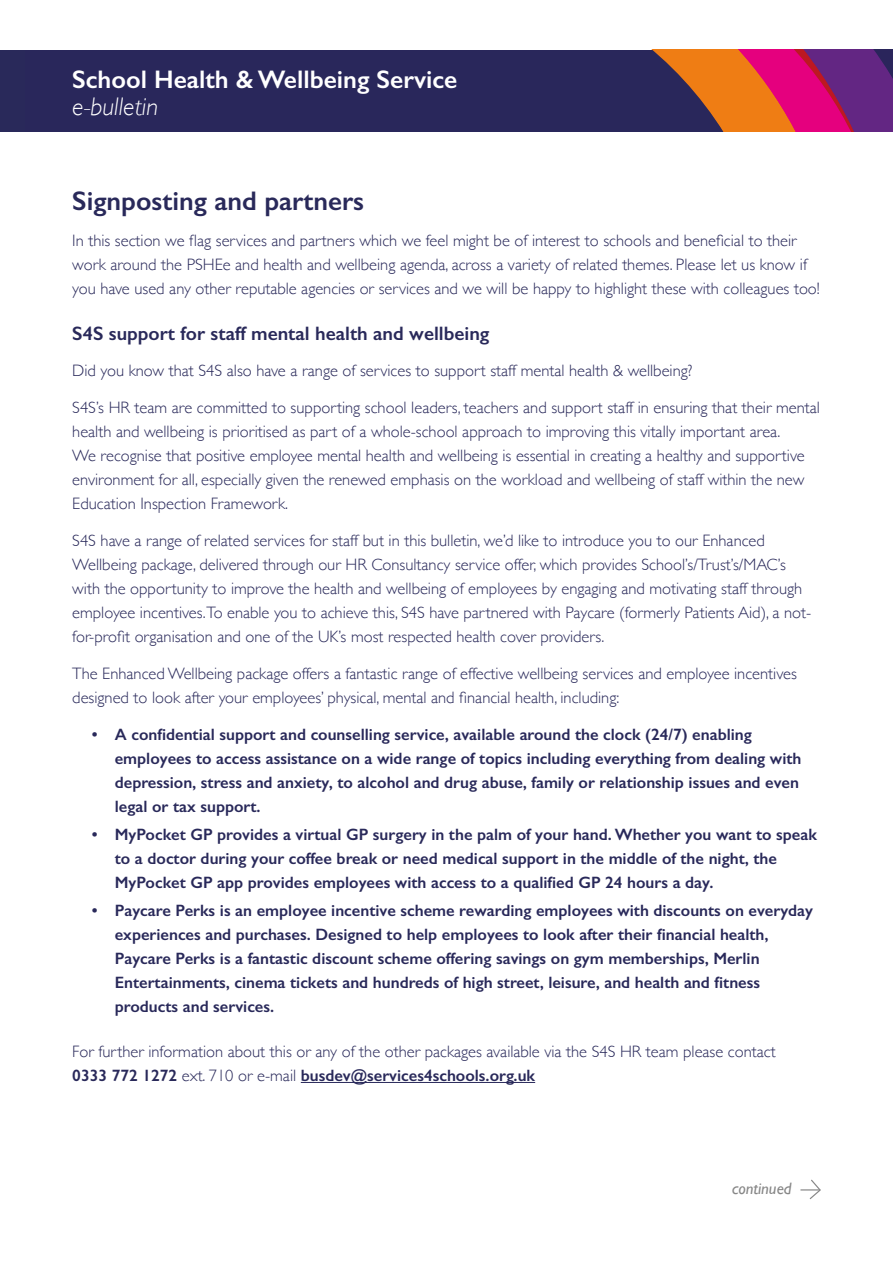
<style>
.page{position:relative;width:893px;height:1263px;background:#fff}
.page>*{position:absolute;margin:0;border:0;box-sizing:border-box;transform-origin:0 0}
.t1{font:600 27px "Gill Sans";color:#29295a}
.t2{font:600 25.5px "Gill Sans";color:#fff}
.t3{font:italic 300 25.5px "Gill Sans";color:#fff}
.t4{font:600 19.5px "Gill Sans";color:#29295a}
.t5{font:300 16.5px/24px "Gill Sans";color:#29295a}
.t6{font:600 16.5px/24px "Gill Sans";color:#29295a}
.t7{font:italic 16.5px "Gill Sans";color:#878787}
.s1{font-weight:600}
</style>
<div class="page">
<div style="left:0;top:50px;width:893px;height:82px;background:#29295a"></div>
<svg style="left:652px;top:50px;width:241px;height:82px"></svg>
<hr style="left:301px;top:1082px;width:234px;height:1px;background:#29295a">
<svg style="left:801px;top:1179px;width:20px;height:21px"></svg>
<h2 class="t2" style="left:72px;top:64px;width:387px">School Health &amp; Wellbeing Service</h2>
<h2 class="t3" style="left:72px;top:92px;width:87px">e-bulletin</h2>
<h1 class="t1" style="left:72px;top:184px;width:293px">Signposting and partners</h1>
<p class="t5" style="left:72px;top:228px;width:749px">In this section we flag services and partners which we feel might be of interest to schools and beneficial to their work around the PSHEe and health and wellbeing agenda, across a variety of related themes. Please let us know if you have used any other reputable agencies or services and we will be happy to highlight these with colleagues too!</p>
<p class="t4" style="left:72px;top:321px;width:419px">S4S support for staff mental health and wellbeing</p>
<p class="t5" style="left:72px;top:358px;width:622px">Did you know that S4S also have a range of services to support staff mental health &amp; wellbeing?</p>
<p class="t5" style="left:72px;top:395px;width:749px">S4S’s HR team are committed to supporting school leaders, teachers and support staff in ensuring that their mental health and wellbeing is prioritised as part of a whole-school approach to improving this vitally important area.<br>We recognise that positive employee mental health and wellbeing is essential in creating a healthy and supportive environment for all, especially given the renewed emphasis on the workload and wellbeing of staff within the new Education Inspection Framework.</p>
<p class="t5" style="left:72px;top:528px;width:740px">S4S have a range of related services for staff but in this bulletin, we’d like to introduce you to our Enhanced Wellbeing package, delivered through our HR Consultancy service offer, which provides School’s/Trust’s/MAC’s with the opportunity to improve the health and wellbeing of employees by engaging and motivating staff through employee incentives.To enable you to achieve this, S4S have partnered with Paycare (formerly Patients Aid), a not&shy;for-profit organisation and one of the UK’s most respected health cover providers.</p>
<p class="t5" style="left:72px;top:660px;width:726px">The Enhanced Wellbeing package offers a fantastic range of effective wellbeing services and employee incentives designed to look after your employees’ physical, mental and financial health, including:</p>
<p class="t6" style="left:115px;top:722px;width:688px;text-indent:-23px">• A confidential support and counselling service, available around the clock (24/7) enabling employees to access assistance on a wide range of topics including everything from dealing with depression, stress and anxiety, to alcohol and drug abuse, family or relationship issues and even legal or tax support.</p>
<p class="t6" style="left:115px;top:822px;width:704px;text-indent:-23px">• MyPocket GP provides a virtual GP surgery in the palm of your hand. Whether you want to speak to a doctor during your coffee break or need medical support in the middle of the night, the<br>MyPocket GP app provides employees with access to a qualified GP 24 hours a day.</p>
<p class="t6" style="left:115px;top:898px;width:700px;text-indent:-23px">• Paycare Perks is an employee incentive scheme rewarding employees with discounts on everyday experiences and purchases. Designed to help employees to look after their financial health, Paycare Perks is a fantastic discount scheme offering savings on gym memberships, Merlin Entertainments, cinema tickets and hundreds of high street, leisure, and health and fitness products and services.</p>
<p class="t5" style="left:72px;top:1039px;width:705px">For further information about this or any of the other packages available via the S4S HR team please contact<br><span class="s1">0333 772 1272</span> ext. 710 or e-mail <span class="s1">busdev@services4schools.org.uk</span></p>
<p class="t7" style="left:732px;top:1179px;width:61px">continued</p>
</div>
